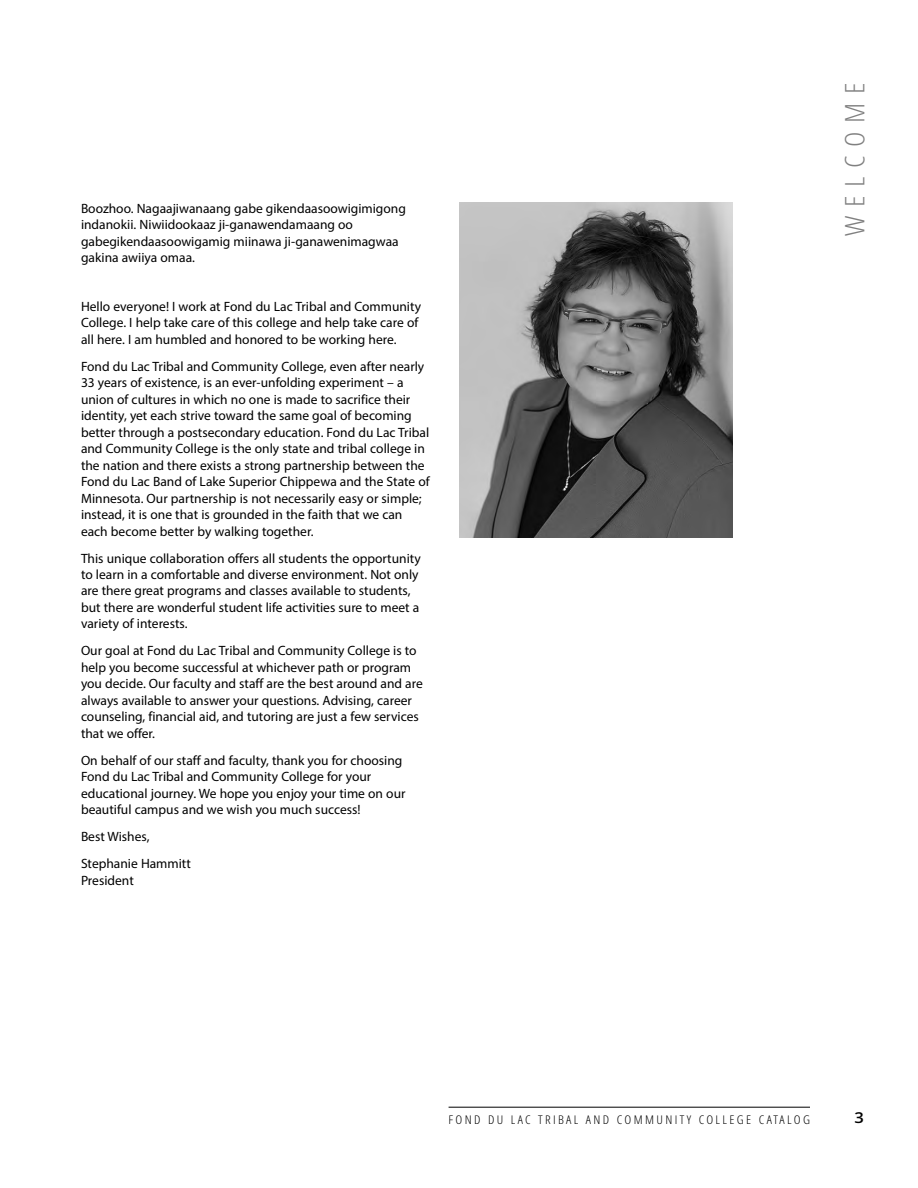
<style>
.page{position:relative;width:918px;height:1188px;background:#fff}
.page>*{position:absolute;margin:0;border:0;box-sizing:border-box;transform-origin:0 0}
.t1{font:300 condensed 27px "Open Sans";letter-spacing:.3em;color:#808080;scale:1.1 1}
.t2{font:600 15px "Open Sans";color:#000;scale:1.1 1}
.t3{font:13.5px/16.5px "Myriad Pro";color:#000}
.t4{font:300 condensed 12px "Open Sans";letter-spacing:.18em;color:#000;scale:1.1 1}
</style>
<div class="page">
<hr style="left:449px;top:1107px;width:361px;height:1px;background:#000">
<img style="left:459px;top:203px;width:273px;height:335px">
<p class="t3" style="left:81px;top:201px;width:326px">Boozhoo. Nagaajiwanaang gabe gikendaasoowigimigong indanokii. Niwiidookaaz ji-ganawendamaang oo gabegikendaasoowigamig miinawa ji-ganawenimagwaa gakina awiiya omaa.</p>
<p class="t3" style="left:81px;top:299px;width:342px">Hello everyone! I work at Fond du Lac Tribal and Community<br>College. I help take care of this college and help take care of all here. I am humbled and honored to be working here.</p>
<p class="t3" style="left:81px;top:359px;width:350px">Fond du Lac Tribal and Community College, even after nearly 33 years of existence, is an ever-unfolding experiment – a union of cultures in which no one is made to sacrifice their identity, yet each strive toward the same goal of becoming better through a postsecondary education. Fond du Lac Tribal and Community College is the only state and tribal college in the nation and there exists a strong partnership between the Fond du Lac Band of Lake Superior Chippewa and the State of Minnesota. Our partnership is not necessarily easy or simple; instead, it is one that is grounded in the faith that we can each become better by walking together.</p>
<p class="t3" style="left:81px;top:551px;width:341px">This unique collaboration offers all students the opportunity to learn in a comfortable and diverse environment. Not only are there great programs and classes available to students, but there are wonderful student life activities sure to meet a variety of interests.</p>
<p class="t3" style="left:81px;top:644px;width:343px">Our goal at Fond du Lac Tribal and Community College is to help you become successful at whichever path or program you decide. Our faculty and staff are the best around and are always available to answer your questions. Advising, career counseling, financial aid, and tutoring are just a few services that we offer.</p>
<p class="t3" style="left:81px;top:753px;width:326px">On behalf of our staff and faculty, thank you for choosing Fond du Lac Tribal and Community College for your educational journey. We hope you enjoy your time on our beautiful campus and we wish you much success!</p>
<p class="t3" style="left:81px;top:830px;width:70px">Best Wishes,</p>
<p class="t3" style="left:81px;top:857px;width:111px">Stephanie Hammitt<br>President</p>
<p class="t1" style="left:839px;top:236px;width:141px;rotate:-90deg">WELCOME</p>
<p class="t4" style="left:449px;top:1113px;width:330px">FOND DU LAC TRIBAL AND COMMUNITY COLLEGE CATALOG</p>
<p class="t2" style="left:855px;top:1109px;width:10px">3</p>
</div>
